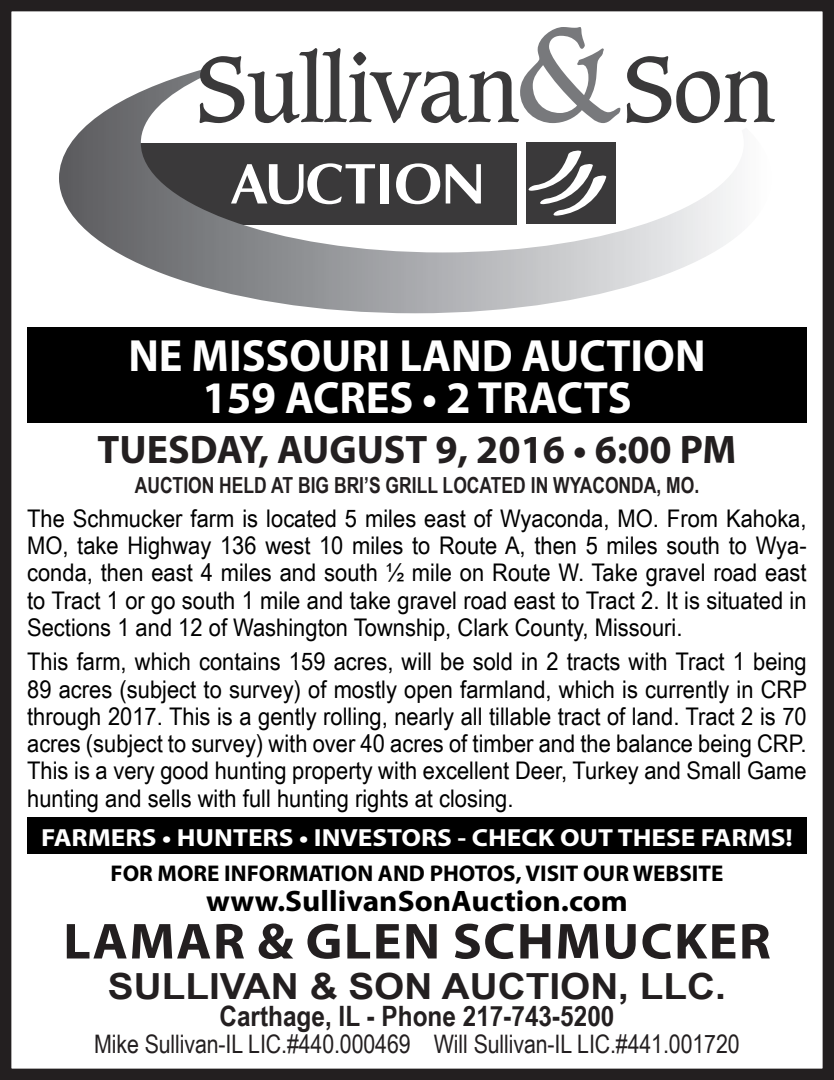
<style>
.page{position:relative;width:834px;height:1080px;background:#fff}
.page>*{position:absolute;margin:0;border:0;box-sizing:border-box;transform-origin:0 0}
.t1{font:700 51px "Myriad Pro";letter-spacing:.025em;color:#231f20;scale:1.06 1}
.t2{font:700 45.3px "Myriad Pro";color:#fff}
.t3{font:700 39.9px "Myriad Pro";color:#231f20}
.t4{font:700 36px "Arial Narrow";color:#231f20;scale:1.31 1}
.t5{font:700 29.7px "Myriad Pro";color:#000;scale:1.06 1}
.t6{font:700 28.2px "Arial Narrow";color:#231f20;scale:1.06 1}
.t7{font:25.5px "Arial Narrow";letter-spacing:-.005em;color:#231f20}
.t8{font:700 24.9px "Myriad Pro";color:#fff;scale:1.1 1}
.t9{font:24.3px/27.3px "Arial Narrow";color:#000;text-align:justify;scale:1.1 1}
.t10{font:700 22.8px "Myriad Pro";color:#000}
.t11{font:700 22.2px "Arial Narrow";color:#231f20;scale:.96 1}
</style>
<div class="page">
<div style="left:0;top:0;width:834px;height:1080px;border:11px solid #231f20"></div>
<svg style="left:59px;top:70px;width:675px;height:243px"></svg>
<div style="left:526px;top:142px;width:90px;height:82px;background:#3a393a"></div>
<svg style="left:199px;top:27px;width:421px;height:96px"></svg>
<svg style="left:626px;top:56px;width:149px;height:67px"></svg>
<svg style="left:524px;top:149px;width:83px;height:68px"></svg>
<svg style="left:231px;top:163px;width:144px;height:41px"></svg>
<div style="left:380px;top:164px;width:9px;height:40px;background:#fff"></div>
<svg style="left:396px;top:163px;width:85px;height:41px"></svg>
<div style="left:27px;top:327px;width:780px;height:95px;background:#000"></div>
<div style="left:27px;top:817px;width:780px;height:37px;background:#000"></div>
<p class="t2" style="left:128px;top:326px;width:578px">NE MISSOURI LAND AUCTION</p>
<p class="t2" style="left:202px;top:368px;width:431px">159 ACRES • 2 TRACTS</p>
<p class="t3" style="left:98px;top:424px;width:640px">TUESDAY, AUGUST 9, 2016 • 6:00 PM</p>
<p class="t11" style="left:135px;top:469px;width:589px">AUCTION HELD AT BIG BRI’S GRILL LOCATED IN WYACONDA, MO.</p>
<p class="t9" style="left:27px;top:504px;width:710px">The Schmucker farm is located 5 miles east of Wyaconda, MO. From Kahoka, MO, take Highway 136 west 10 miles to Route A, then 5 miles south to Wya&shy;conda, then east 4 miles and south ½ mile on Route W. Take gravel road east to Tract 1 or go south 1 mile and take gravel road east to Tract 2. It is situated in Sections 1 and 12 of Washington Township, Clark County, Missouri.</p>
<p class="t9" style="left:27px;top:647px;width:710px">This farm, which contains 159 acres, will be sold in 2 tracts with Tract 1 being 89 acres (subject to survey) of mostly open farmland, which is currently in CRP through 2017. This is a gently rolling, nearly all tillable tract of land. Tract 2 is 70 acres (subject to survey) with over 40 acres of timber and the balance being CRP.<br>This is a very good hunting property with excellent Deer, Turkey and Small Game hunting and sells with full hunting rights at closing.</p>
<p class="t8" style="left:41px;top:821px;width:685px">FARMERS • HUNTERS • INVESTORS - CHECK OUT THESE FARMS!</p>
<p class="t10" style="left:110px;top:858px;width:614px">FOR MORE INFORMATION AND PHOTOS, VISIT OUR WEBSITE</p>
<p class="t5" style="left:206px;top:881px;width:399px">www.SullivanSonAuction.com</p>
<p class="t1" style="left:63px;top:908px;width:669px">LAMAR &amp; GLEN SCHMUCKER</p>
<p class="t4" style="left:108px;top:959px;width:473px">SULLIVAN &amp; SON AUCTION, LLC.</p>
<p class="t6" style="left:219px;top:995px;width:374px">Carthage, IL - Phone 217-743-5200</p>
<p class="t7" style="left:94px;top:1025px;width:647px">Mike Sullivan-IL LIC.#440.000469 Will Sullivan-IL LIC.#441.001720</p>
</div>
